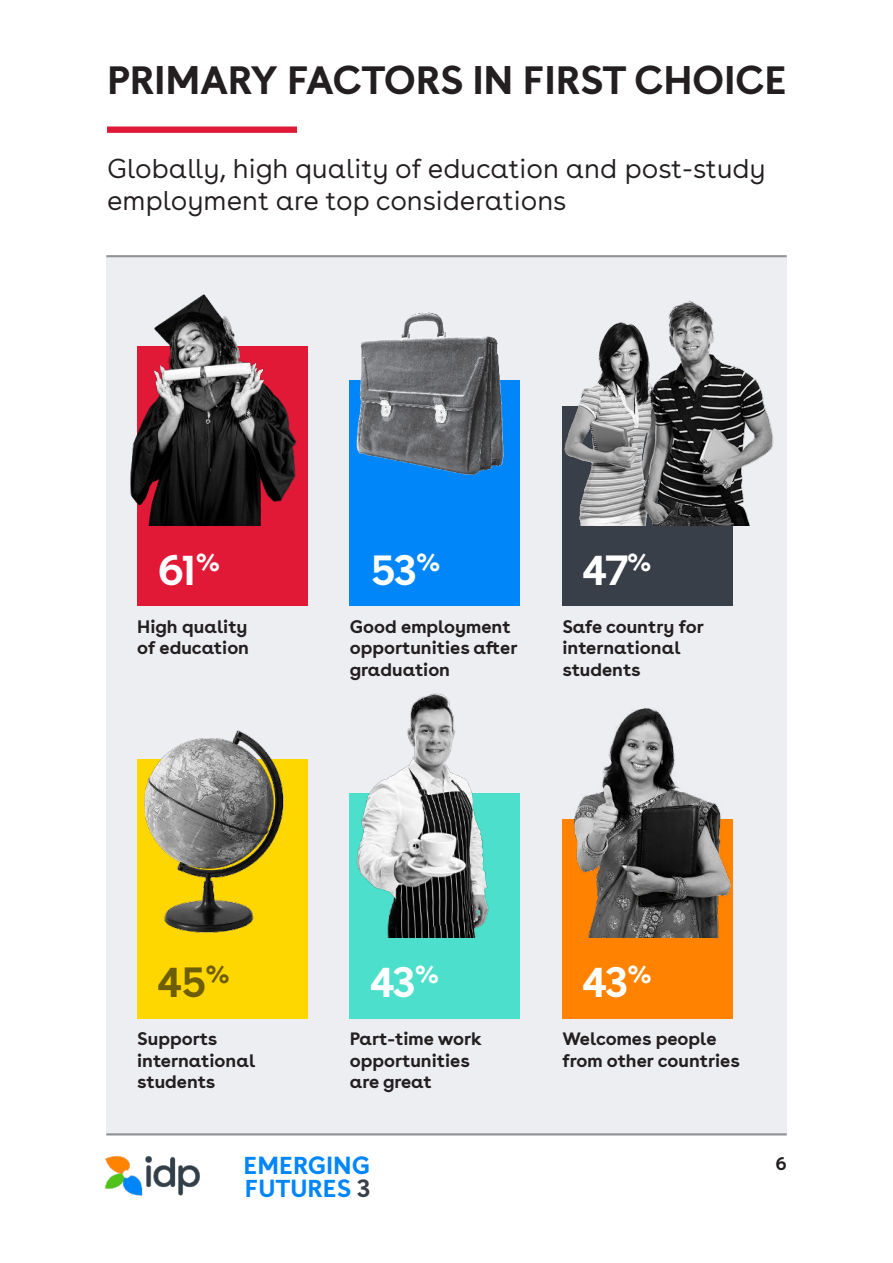
<style>
.page{position:relative;width:893px;height:1263px;background:#fff}
.page>*{position:absolute;margin:0;border:0;box-sizing:border-box;transform-origin:0 0}
.t1{font:700 42px "Buenos Aires TTF";letter-spacing:-.02em;color:#fff}
.t2{font:700 42px "Buenos Aires TTF";color:#6d5d07}
.t3{font:700 39.75px "Buenos Aires TTF";letter-spacing:-.01em;color:#231f20}
.t4{font:300 27px/32.4px "Buenos Aires TTF";color:#231f20}
.t5{font:700 24.6px "Buenos Aires TTF";color:#0086f8}
.t6{font:700 18px/21.6px "Buenos Aires TTF";color:#231f20}
.s1{color:#383f48}
</style>
<div class="page">
<div style="left:106px;top:257px;width:681px;height:878px;background:#edeef2"></div>
<hr style="left:106px;top:255px;width:681px;height:2px;background:#919497">
<hr style="left:106px;top:1133px;width:681px;height:2px;background:#919497">
<img style="left:105px;top:1156px;width:95px;height:40px">
<div style="left:107px;top:126px;width:190px;height:7px;background:#e11937"></div>
<div style="left:137px;top:347px;width:170px;height:259px;background:#e11937"></div>
<div style="left:137px;top:759px;width:170px;height:259px;background:#ffd700"></div>
<div style="left:350px;top:381px;width:170px;height:225px;background:#0086f8"></div>
<div style="left:350px;top:793px;width:170px;height:225px;background:#4cdfcb"></div>
<div style="left:562px;top:406px;width:170px;height:200px;background:#383f48"></div>
<div style="left:562px;top:819px;width:170px;height:199px;background:#ff8300"></div>
<img style="left:349px;top:312px;width:171px;height:188px">
<img style="left:130px;top:294px;width:167px;height:231px">
<img style="left:564px;top:301px;width:210px;height:224px">
<img style="left:144px;top:730px;width:140px;height:203px">
<img style="left:349px;top:693px;width:140px;height:245px">
<img style="left:574px;top:708px;width:159px;height:230px">
<h2 class="t3" style="left:107px;top:64px;width:681px">PRIMARY FACTORS IN FIRST CHOICE</h2>
<h3 class="t4" style="left:107px;top:155px;width:660px">Globally, high quality of education and post-study employment are top considerations</h3>
<h1 class="t1" style="left:158px;top:553px;width:63px">61<sup>%</sup></h1>
<p class="t6" style="left:137px;top:617px;width:113px">High quality of education</p>
<h1 class="t1" style="left:371px;top:553px;width:70px">53<sup>%</sup></h1>
<p class="t6" style="left:350px;top:617px;width:169px">Good employment opportunities after graduation</p>
<h1 class="t1" style="left:584px;top:553px;width:69px">47<sup>%</sup></h1>
<p class="t6" style="left:562px;top:617px;width:143px">Safe country for international students</p>
<h1 class="t2" style="left:158px;top:965px;width:73px">45<sup>%</sup></h1>
<p class="t6" style="left:137px;top:1029px;width:120px">Supports international students</p>
<h1 class="t1" style="left:371px;top:965px;width:69px">43<sup>%</sup></h1>
<p class="t6" style="left:350px;top:1029px;width:134px">Part-time work opportunities are great</p>
<h1 class="t1" style="left:584px;top:965px;width:69px">43<sup>%</sup></h1>
<p class="t6" style="left:562px;top:1029px;width:179px">Welcomes people from other countries</p>
<h3 class="t5" style="left:244px;top:1151px;width:128px">EMERGING</h3>
<p class="t6" style="left:776px;top:1155px;width:12px">6</p>
<h3 class="t5" style="left:245px;top:1174px;width:127px">FUTURES <span class="s1">3</span></h3>
</div>
